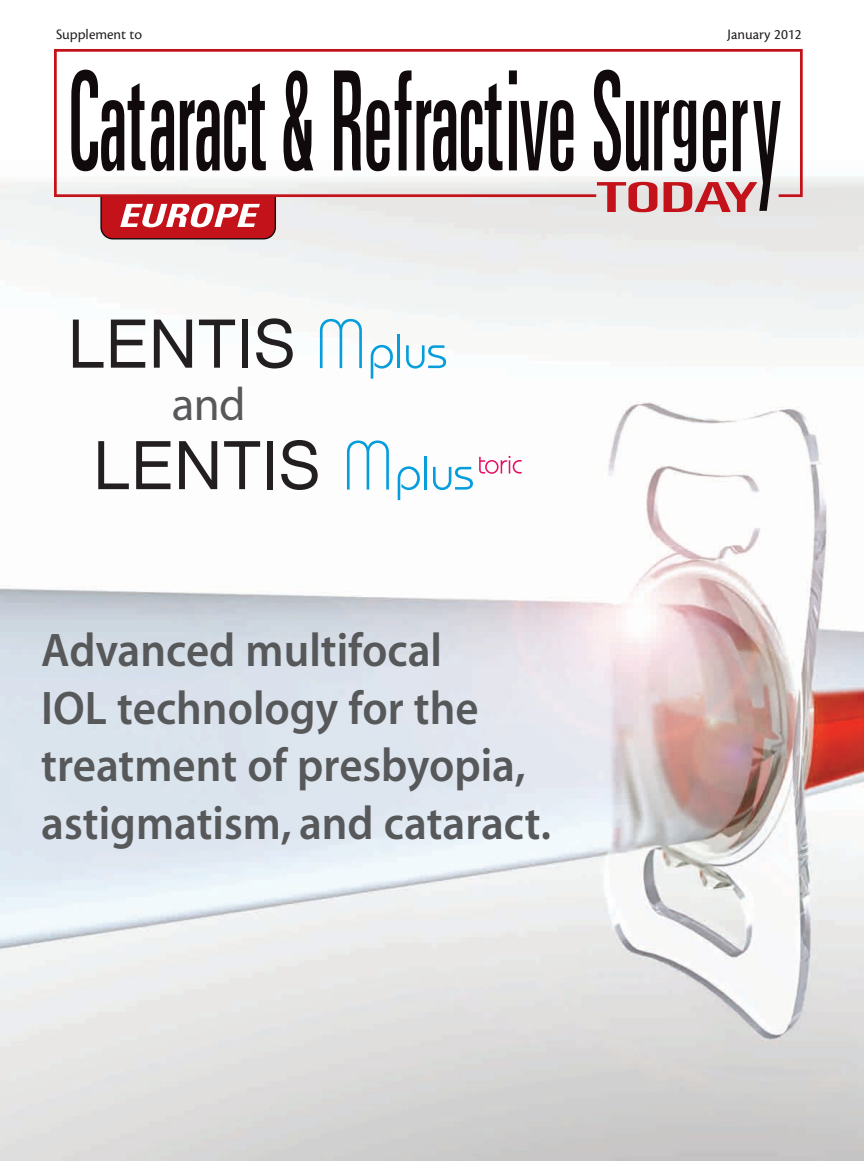
<style>
.page{position:relative;width:864px;height:1161px;background:#fff}
.page>*{position:absolute;margin:0;border:0;box-sizing:border-box;transform-origin:0 0}
.t1{font:47.4px/57.4px "Myriad MM 565 600";color:#57585a;scale:.95 1}
.t2{font:46.95px "Myriad MM 406 600";color:#57585a}
.t3{font:15px "Cronos MM 408 11";color:#231f20}
</style>
<div class="page">
<img style="left:0;top:177px;width:864px;height:984px">
<svg style="left:54px;top:49px;width:749px;height:148px"></svg>
<svg style="left:151px;top:100px;width:23px;height:71px"></svg>
<svg style="left:180px;top:83px;width:86px;height:88px"></svg>
<svg style="left:284px;top:70px;width:29px;height:101px"></svg>
<svg style="left:334px;top:70px;width:168px;height:101px"></svg>
<svg style="left:509px;top:70px;width:64px;height:101px"></svg>
<svg style="left:594px;top:70px;width:187px;height:142px"></svg>
<svg style="left:71px;top:70px;width:74px;height:101px"></svg>
<svg style="left:100px;top:195px;width:177px;height:44px"></svg>
<svg style="left:73px;top:320px;width:31px;height:48px"></svg>
<svg style="left:111px;top:320px;width:34px;height:48px"></svg>
<svg style="left:154px;top:320px;width:38px;height:48px"></svg>
<svg style="left:199px;top:320px;width:36px;height:48px"></svg>
<div style="left:242px;top:320px;width:6px;height:48px;background:#231f20"></div>
<svg style="left:256px;top:318px;width:37px;height:51px"></svg>
<svg style="left:320px;top:319px;width:42px;height:49px"></svg>
<svg style="left:371px;top:345px;width:22px;height:34px"></svg>
<hr style="left:397px;top:335px;width:3px;height:33px;background:#069ddc">
<svg style="left:406px;top:345px;width:40px;height:24px"></svg>
<svg style="left:479px;top:456px;width:43px;height:18px"></svg>
<svg style="left:98px;top:441px;width:31px;height:48px"></svg>
<svg style="left:136px;top:441px;width:34px;height:48px"></svg>
<svg style="left:179px;top:441px;width:38px;height:48px"></svg>
<svg style="left:224px;top:441px;width:36px;height:48px"></svg>
<div style="left:267px;top:441px;width:6px;height:48px;background:#231f20"></div>
<svg style="left:281px;top:440px;width:37px;height:50px"></svg>
<svg style="left:347px;top:441px;width:42px;height:49px"></svg>
<svg style="left:398px;top:466px;width:22px;height:34px"></svg>
<hr style="left:424px;top:456px;width:3px;height:34px;background:#069ddc">
<svg style="left:433px;top:467px;width:40px;height:23px"></svg>
<p class="t3" style="left:56px;top:28px;width:88px">Supplement to</p>
<p class="t3" style="left:727px;top:28px;width:76px">January 2012</p>
<p class="t2" style="left:172px;top:386px;width:75px">and</p>
<p class="t1" style="left:41px;top:626px;width:538px">Advanced multifocal<br>IOL technology for the treatment of presbyopia, astigmatism, and cataract.</p>
</div>
